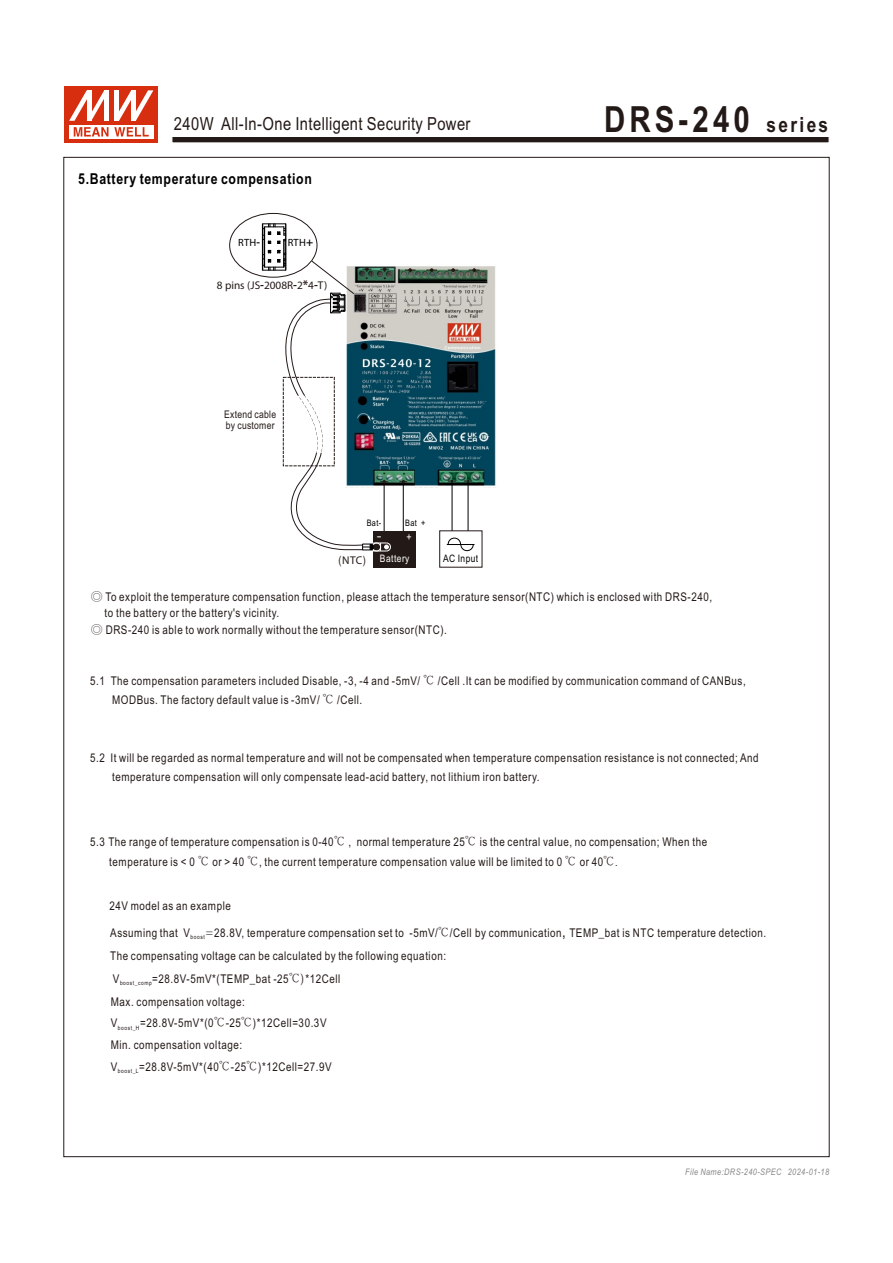
<style>
.page{position:relative;width:893px;height:1263px;background:#fff}
.page>*{position:absolute;margin:0;border:0;box-sizing:border-box;transform-origin:0 0}
.t1{font:700 36px "Arial Narrow";letter-spacing:.115em;color:#231916}
.t2{font:18px "Arial Narrow";letter-spacing:.025em;color:#231916}
.t3{font:700 15px "Arial Narrow";letter-spacing:.045em;color:#000}
.t4{font:12px/21.8px "Arial Narrow";letter-spacing:.045em;color:#231916}
.t5{font:11.25px "Myriad Pro";color:#231916}
.t6{font:10.5px/11.9px "Arial Narrow";letter-spacing:.025em;color:#231916}
.t7{font:10.5px "Myriad Pro";letter-spacing:.025em;color:#000}
.t8{font:10.35px "Arial Narrow";letter-spacing:.045em;color:#fff}
.t9{font:10.35px "Arial Narrow";letter-spacing:.045em;color:#000}
.t10{font:italic 9px "Arial Narrow";letter-spacing:.045em;color:#898989}
.t11{font:9px "Arial Narrow";letter-spacing:.045em;color:#000}
.t12{font:6px "Arial Narrow";letter-spacing:.09em;color:#231916}
.s1{font-size:21px}
.s2{font-family:"Koz Go Pro";font-weight:700}
.s3{font-family:"Arial Narrow"}
.s4{font-family:"Inn Ming";font-weight:500}
.s5{font-family:"Adobe Fangsong Std"}
.s6{font-family:"ST Fangsong"}
.s7{font-size:15.75px}
</style>
<div class="page">
<svg style="left:172px;top:137px;width:657px;height:6px;background:#3b322f"></svg>
<div style="left:65px;top:87px;width:93px;height:56px;background:#d62e0f"></div>
<svg style="left:69px;top:125px;width:84px;height:13px"></svg>
<svg style="left:74px;top:127px;width:75px;height:9px"></svg>
<svg style="left:69px;top:90px;width:84px;height:31px"></svg>
<hr style="left:262px;top:224px;width:1px;height:46px;background:#000">
<img style="left:415px;top:266px;width:81px;height:222px">
<img style="left:415px;top:352px;width:12px;height:6px">
<svg style="left:469px;top:269px;width:10px;height:3px"></svg>
<svg style="left:448px;top:269px;width:10px;height:3px"></svg>
<svg style="left:426px;top:269px;width:11px;height:3px"></svg>
<div style="left:373px;top:531px;width:42px;height:37px;background:#231916"></div>
<hr style="left:452px;top:481px;width:1px;height:50px;background:#000">
<hr style="left:468px;top:481px;width:1px;height:50px;background:#000">
<svg style="left:448px;top:480px;width:8px;height:2px"></svg>
<svg style="left:464px;top:480px;width:8px;height:2px"></svg>
<svg style="left:447px;top:537px;width:27px;height:15px"></svg>
<svg style="left:263px;top:224px;width:152px;height:327px"></svg>
<h2 class="t2" style="left:174px;top:117px;width:298px">240W All-In-One Intelligent Security Power</h2>
<h1 class="t1" style="left:604px;top:106px;width:226px">DRS-240 <span class="s1">series</span></h1>
<p class="t3" style="left:78px;top:173px;width:235px">5.Battery temperature compensation</p>
<p class="t7" style="left:238px;top:238px;width:24px">RTH<span class="s2">-</span></p>
<p class="t7" style="left:288px;top:238px;width:27px">RTH<span class="s2">+</span></p>
<p class="t5" style="left:217px;top:280px;width:112px">8 pins (JS<span class="s2">-</span>2008R<span class="s2">-</span>2<span class="s2">*</span>4<span class="s2">-</span>T)</p>
<p class="t6" style="left:224px;top:409px;width:53px">Extend cable by customer</p>
<p class="t11" style="left:367px;top:519px;width:16px">Bat-</p>
<p class="t11" style="left:405px;top:519px;width:22px">Bat +</p>
<p class="t8" style="left:380px;top:554px;width:31px">Battery</p>
<p class="t9" style="left:443px;top:555px;width:37px">AC Input</p>
<p class="t5" style="left:339px;top:555px;width:29px"><span class="s3">(</span>NTC<span class="s3">)</span></p>
<p class="t4" style="left:91px;top:587px;width:623px"><span class="s4">◎</span> To exploit the temperature compensation function, please attach the temperature sensor(NTC) which is enclosed with DRS-240,</p>
<p class="t4" style="left:105px;top:603px;width:176px">to the battery or the battery's vicinity.</p>
<p class="t4" style="left:91px;top:620px;width:358px"><span class="s4">◎</span> DRS-240 is able to work normally without the temperature sensor(NTC).</p>
<p class="t4" style="left:112px;top:673px;width:635px;line-height:19px;text-indent:-22px">5.1 The compensation parameters included Disable, -3, -4 and -5mV/ <span class="s4">℃</span> /Cell .It can be modified by communication command of CANBus,<br>MODBus. The factory default value is -3mV/ <span class="s4">℃</span> /Cell.</p>
<p class="t4" style="left:112px;top:749px;width:648px;line-height:19px;text-indent:-22px">5.2 It will be regarded as normal temperature and will not be compensated when temperature compensation resistance is not connected; And temperature compensation will only compensate lead-acid battery, not lithium iron battery.</p>
<p class="t4" style="left:109px;top:833px;width:599px;line-height:20.1px;text-indent:-19px">5.3 The range of temperature compensation is 0-40<span class="s4">℃</span> , normal temperature 25<span class="s4">℃</span> is the central value, no compensation; When the temperature is &lt; 0 <span class="s4">℃</span> or &gt; 40 <span class="s4">℃</span>, the current temperature compensation value will be limited to 0 <span class="s4">℃</span> or 40<span class="s4">℃</span><span class="s5">.</span></p>
<p class="t4" style="left:109px;top:896px;width:123px">24V model as an example</p>
<p class="t4" style="left:110px;top:923px;width:81px">Assuming that V</p>
<p class="t4" style="left:205px;top:923px;width:562px"><span class="s6">=</span>28.8V, temperature compensation set to -5mV/<span class="s4">℃</span>/Cell by communication<span class="s7">,</span> TEMP_bat is NTC temperature detection.</p>
<p class="t12" style="left:191px;top:935px;width:16px">boost</p>
<p class="t4" style="left:110px;top:945px;width:337px;line-height:23px">The compensating voltage can be calculated by the following equation:<br>V</p>
<p class="t4" style="left:152px;top:969px;width:190px">=28.8V-5mV*(TEMP_bat -25<span class="s4">℃</span><span class="s5">)</span>*12Cell</p>
<p class="t12" style="left:120px;top:981px;width:33px">boost_comp</p>
<p class="t4" style="left:111px;top:992px;width:222px">Max. compensation voltage:<br>V<sub>boost_H</sub>=28.8V-5mV*(0<span class="s4">℃</span>-25<span class="s4">℃</span>)*12Cell=30.3V Min. compensation voltage:<br>V<sub>boost_L</sub>=28.8V-5mV*(40<span class="s4">℃</span>-25<span class="s4">℃</span>)*12Cell=27.9V</p>
<p class="t10" style="left:685px;top:1168px;width:145px">File Name:DRS-240-SPEC 2024-01-18</p>
</div>
